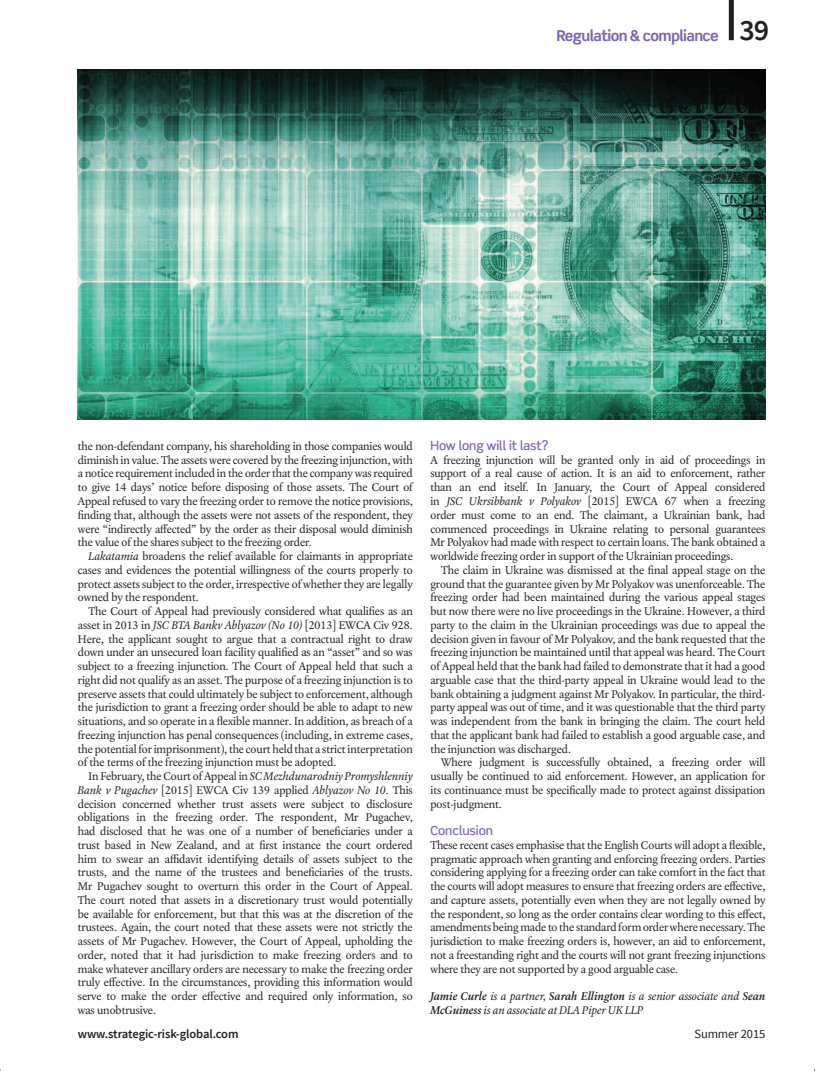
<style>
.page{position:relative;width:815px;height:1071px;background:#fff}
.page>*{position:absolute;margin:0;border:0;box-sizing:border-box;transform-origin:0 0}
.t1{font:700 15px "Scene";letter-spacing:-.04em;color:#7f64ac}
.t2{font:600 12.5px "Source Sans Pro";letter-spacing:-.01em;color:#231f20}
.t3{font:500 12.5px "Scene";letter-spacing:-.01em;color:#7f64ac}
.t4{font:12.5px "Source Sans Pro";letter-spacing:-.01em;color:#231f20}
.t5{font:11.88px/13.8px "Laurentian Std";color:#231f20;text-align:justify}
.t6{font:italic 11.88px/13.8px "Laurentian Std";letter-spacing:-.005em;color:#231f20}
.s1{font-family:"Source Sans Pro";font-weight:600;font-size:30px;color:#231f20}
.s2{font-style:italic}
.s3{font-weight:600}
</style>
<div class="page">
<div style="left:729px;top:0;width:5px;height:40px;background:#231f20"></div>
<img style="left:78px;top:69px;width:687px;height:350px">
<p class="t1" style="left:556px;top:26px;width:214px">Regulation &amp; compliance <span class="s1">39</span></p>
<p class="t5" style="left:78px;top:439px;width:336px">the non-defendant company, his shareholding in those companies would</p>
<p class="t5" style="left:78px;top:453px;width:336px">diminish in value. The assets were covered by the freezing injunction, with</p>
<p class="t5" style="left:78px;top:466px;width:336px">a notice requirement included in the order that the company was required</p>
<p class="t5" style="left:78px;top:480px;width:336px">to give 14 days’ notice before disposing of those assets. The Court of</p>
<p class="t5" style="left:78px;top:494px;width:336px">Appeal refused to vary the freezing order to remove the notice provisions,</p>
<p class="t5" style="left:78px;top:508px;width:336px">finding that, although the assets were not assets of the respondent, they</p>
<p class="t5" style="left:78px;top:522px;width:336px">were “indirectly affected” by the order as their disposal would diminish</p>
<p class="t5" style="left:78px;top:535px;width:236px">the value of the shares subject to the freezing order.</p>
<p class="t5" style="left:88px;top:549px;width:326px"><span class="s2">Lakatamia</span> broadens the relief available for claimants in appropriate</p>
<p class="t5" style="left:78px;top:563px;width:336px">cases and evidences the potential willingness of the courts properly to</p>
<p class="t5" style="left:78px;top:577px;width:336px">protect assets subject to the order, irrespective of whether they are legally</p>
<p class="t5" style="left:78px;top:590px;width:122px">owned by the respondent.</p>
<p class="t5" style="left:88px;top:604px;width:326px">The Court of Appeal had previously considered what qualifies as an</p>
<p class="t5" style="left:78px;top:618px;width:336px">asset in 2013 in <span class="s2">JSC BTA Bankv Ablyazov (No 10)</span> [2013] EWCA Civ 928.</p>
<p class="t5" style="left:78px;top:632px;width:336px">Here, the applicant sought to argue that a contractual right to draw</p>
<p class="t5" style="left:78px;top:645px;width:336px">down under an unsecured loan facility qualified as an “asset” and so was</p>
<p class="t5" style="left:78px;top:659px;width:336px">subject to a freezing injunction. The Court of Appeal held that such a</p>
<p class="t5" style="left:78px;top:673px;width:336px">right did not qualify as an asset. The purpose of a freezing injunction is to</p>
<p class="t5" style="left:78px;top:687px;width:336px">preserve assets that could ultimately be subject to enforcement, although</p>
<p class="t5" style="left:78px;top:700px;width:336px">the jurisdiction to grant a freezing order should be able to adapt to new</p>
<p class="t5" style="left:78px;top:714px;width:336px">situations, and so operate in a flexible manner. In addition, as breach of a</p>
<p class="t5" style="left:78px;top:728px;width:336px">freezing injunction has penal consequences (including, in extreme cases,</p>
<p class="t5" style="left:78px;top:742px;width:336px">the potential for imprisonment), the court held that a strict interpretation</p>
<p class="t5" style="left:78px;top:755px;width:260px">of the terms of the freezing injunction must be adopted.</p>
<p class="t5" style="left:88px;top:769px;width:326px">In February, the Court of Appeal in <span class="s2">SC Mezhdunarodniy Promyshlenniy</span></p>
<p class="t5" style="left:78px;top:783px;width:336px"><span class="s2">Bank v Pugachev</span> [2015] EWCA Civ 139 applied <span class="s2">Ablyazov No 10</span>. This</p>
<p class="t5" style="left:78px;top:797px;width:336px">decision concerned whether trust assets were subject to disclosure</p>
<p class="t5" style="left:78px;top:810px;width:336px">obligations in the freezing order. The respondent, Mr Pugachev,</p>
<p class="t5" style="left:78px;top:824px;width:336px">had disclosed that he was one of a number of beneficiaries under a</p>
<p class="t5" style="left:78px;top:838px;width:336px">trust based in New Zealand, and at first instance the court ordered</p>
<p class="t5" style="left:78px;top:852px;width:336px">him to swear an affidavit identifying details of assets subject to the</p>
<p class="t5" style="left:78px;top:865px;width:336px">trusts, and the name of the trustees and beneficiaries of the trusts.</p>
<p class="t5" style="left:78px;top:879px;width:336px">Mr Pugachev sought to overturn this order in the Court of Appeal.</p>
<p class="t5" style="left:78px;top:893px;width:336px">The court noted that assets in a discretionary trust would potentially</p>
<p class="t5" style="left:78px;top:907px;width:336px">be available for enforcement, but that this was at the discretion of the</p>
<p class="t5" style="left:78px;top:920px;width:336px">trustees. Again, the court noted that these assets were not strictly the</p>
<p class="t5" style="left:78px;top:934px;width:336px">assets of Mr Pugachev. However, the Court of Appeal, upholding the</p>
<p class="t5" style="left:78px;top:948px;width:336px">order, noted that it had jurisdiction to make freezing orders and to</p>
<p class="t5" style="left:78px;top:962px;width:336px">make whatever ancillary orders are necessary to make the freezing order</p>
<p class="t5" style="left:78px;top:975px;width:336px">truly effective. In the circumstances, providing this information would</p>
<p class="t5" style="left:78px;top:989px;width:336px">serve to make the order effective and required only information, so</p>
<p class="t5" style="left:78px;top:1003px;width:80px">was unobtrusive.</p>
<p class="t3" style="left:430px;top:438px;width:119px">How long will it last?</p>
<p class="t5" style="left:430px;top:453px;width:336px">A freezing injunction will be granted only in aid of proceedings in</p>
<p class="t5" style="left:430px;top:466px;width:336px">support of a real cause of action. It is an aid to enforcement, rather</p>
<p class="t5" style="left:430px;top:480px;width:336px">than an end itself. In January, the Court of Appeal considered</p>
<p class="t5" style="left:430px;top:494px;width:336px">in <span class="s2">JSC Ukrsibbank v Polyakov</span> [2015] EWCA 67 when a freezing</p>
<p class="t5" style="left:430px;top:508px;width:336px">order must come to an end. The claimant, a Ukrainian bank, had</p>
<p class="t5" style="left:430px;top:522px;width:336px">commenced proceedings in Ukraine relating to personal guarantees</p>
<p class="t5" style="left:430px;top:535px;width:336px">Mr Polyakov had made with respect to certain loans. The bank obtained a</p>
<p class="t5" style="left:430px;top:549px;width:304px">worldwide freezing order in support of the Ukrainian proceedings.</p>
<p class="t5" style="left:441px;top:563px;width:326px">The claim in Ukraine was dismissed at the final appeal stage on the</p>
<p class="t5" style="left:430px;top:577px;width:336px">ground that the guarantee given by Mr Polyakov was unenforceable. The</p>
<p class="t5" style="left:430px;top:590px;width:336px">freezing order had been maintained during the various appeal stages</p>
<p class="t5" style="left:430px;top:604px;width:336px">but now there were no live proceedings in the Ukraine. However, a third</p>
<p class="t5" style="left:430px;top:618px;width:336px">party to the claim in the Ukrainian proceedings was due to appeal the</p>
<p class="t5" style="left:430px;top:632px;width:336px">decision given in favour of Mr Polyakov, and the bank requested that the</p>
<p class="t5" style="left:430px;top:645px;width:336px">freezing injunction be maintained until that appeal was heard. The Court</p>
<p class="t5" style="left:430px;top:659px;width:336px">of Appeal held that the bank had failed to demonstrate that it had a good</p>
<p class="t5" style="left:430px;top:673px;width:336px">arguable case that the third-party appeal in Ukraine would lead to the</p>
<p class="t5" style="left:430px;top:687px;width:336px">bank obtaining a judgment against Mr Polyakov. In particular, the third-</p>
<p class="t5" style="left:430px;top:700px;width:336px">party appeal was out of time, and it was questionable that the third party</p>
<p class="t5" style="left:430px;top:714px;width:336px">was independent from the bank in bringing the claim. The court held</p>
<p class="t5" style="left:430px;top:728px;width:336px">that the applicant bank had failed to establish a good arguable case, and</p>
<p class="t5" style="left:430px;top:742px;width:142px">the injunction was discharged.</p>
<p class="t5" style="left:441px;top:755px;width:326px">Where judgment is successfully obtained, a freezing order will</p>
<p class="t5" style="left:430px;top:769px;width:336px">usually be continued to aid enforcement. However, an application for</p>
<p class="t5" style="left:430px;top:783px;width:336px">its continuance must be specifically made to protect against dissipation</p>
<p class="t5" style="left:430px;top:797px;width:73px">post-judgment.</p>
<p class="t3" style="left:430px;top:823px;width:64px">Conclusion</p>
<p class="t5" style="left:430px;top:838px;width:336px">These recent cases emphasise that the English Courts will adopt a flexible, pragmatic approach when granting and enforcing freezing orders. Parties considering applying for a freezing order can take comfort in the fact that the courts will adopt measures to ensure that freezing orders are effective, and capture assets, potentially even when they are not legally owned by the respondent, so long as the order contains clear wording to this effect, amendments being made to the standard form order where necessary. The jurisdiction to make freezing orders is, however, an aid to enforcement, not a freestanding right and the courts will not grant freezing injunctions where they are not supported by a good arguable case.</p>
<p class="t6" style="left:430px;top:989px;width:336px"><span class="s3">Jamie Curle</span> is a partner, <span class="s3">Sarah Ellington</span> is a senior associate and <span class="s3">Sean<br>McGuiness</span> is an associate at DLA Piper UK LLP</p>
<p class="t2" style="left:78px;top:1026px;width:162px">www.strategic-risk-global.com</p>
<p class="t4" style="left:694px;top:1026px;width:72px">Summer 2015</p>
</div>
